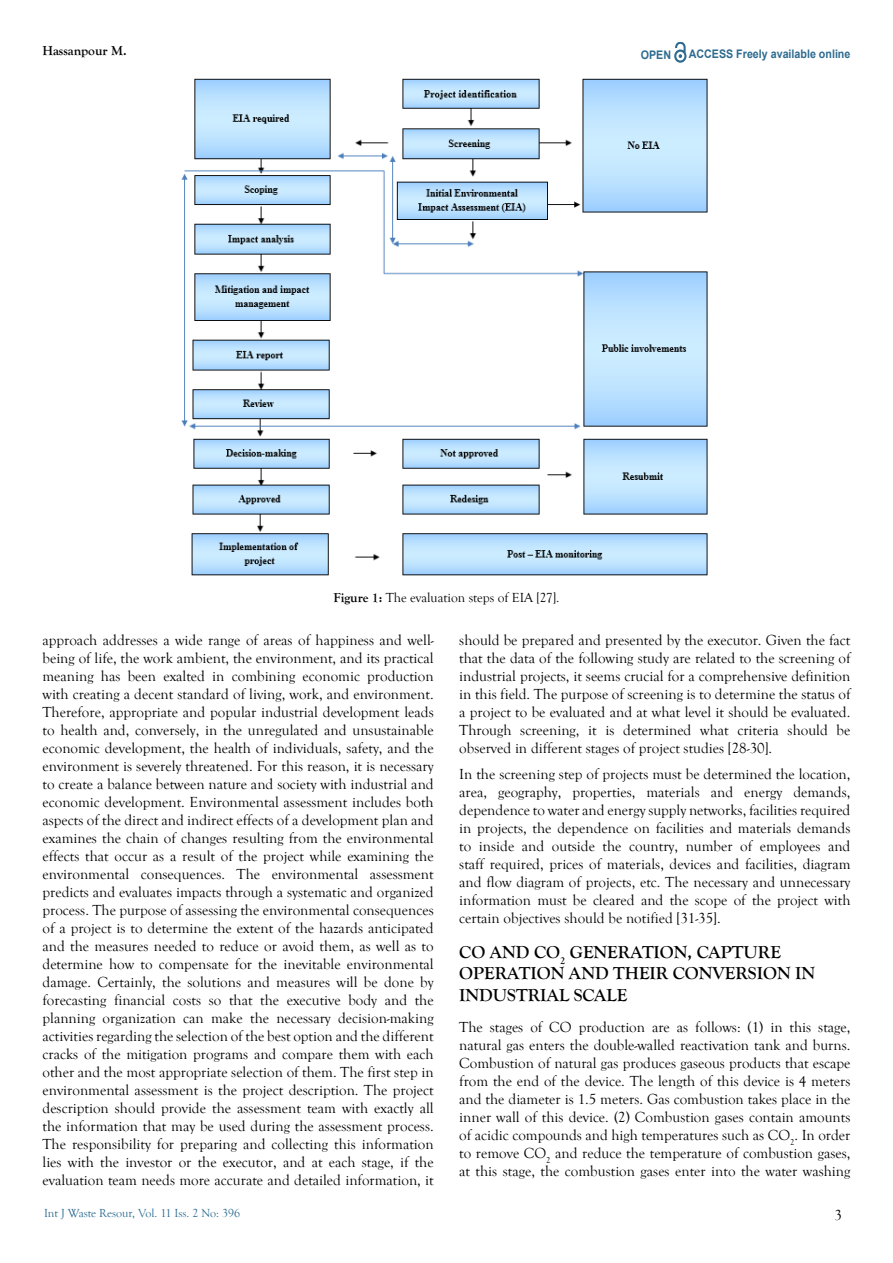
<style>
.page{position:relative;width:893px;height:1263px;background:#fff}
.page>*{position:absolute;margin:0;border:0;box-sizing:border-box;transform-origin:0 0}
.t1{font:700 18px/21.6px "Goudy Old Style T";color:#000}
.t2{font:15px/18px "Goudy Old Style T";color:#000;text-align:justify}
.t3{font:13.5px "Goudy Old Style T";color:#000}
.t4{font:700 13.5px "Goudy Old Style T";color:#000}
.t5{font:12px "Goudy Old Style T";color:#2b6a8f}
.t6{font:700 11.85px "Arial";color:#2e6b8f;scale:.91 1}
.s1{font-weight:700}
</style>
<div class="page">
<svg style="left:674px;top:43px;width:12px;height:20px"></svg>
<img style="left:181px;top:78px;width:527px;height:498px">
<p class="t4" style="left:43px;top:43px;width:86px">Hassanpour M.</p>
<p class="t6" style="left:641px;top:47px;width:35px">OPEN</p>
<p class="t6" style="left:689px;top:46px;width:179px">ACCESS Freely available online</p>
<p class="t3" style="left:333px;top:590px;width:228px"><span class="s1">Figure 1:</span> The evaluation steps of EIA [27].</p>
<p class="t2" style="left:43px;top:631px;width:393px">approach addresses a wide range of areas of happiness and well&shy;being of life, the work ambient, the environment, and its practical meaning has been exalted in combining economic production with creating a decent standard of living, work, and environment.<br>Therefore, appropriate and popular industrial development leads to health and, conversely, in the unregulated and unsustainable economic development, the health of individuals, safety, and the environment is severely threatened. For this reason, it is necessary to create a balance between nature and society with industrial and economic development. Environmental assessment includes both aspects of the direct and indirect effects of a development plan and examines the chain of changes resulting from the environmental effects that occur as a result of the project while examining the environmental consequences. The environmental assessment predicts and evaluates impacts through a systematic and organized process. The purpose of assessing the environmental consequences of a project is to determine the extent of the hazards anticipated and the measures needed to reduce or avoid them, as well as to determine how to compensate for the inevitable environmental damage. Certainly, the solutions and measures will be done by forecasting financial costs so that the executive body and the planning organization can make the necessary decision-making activities regarding the selection of the best option and the different cracks of the mitigation programs and compare them with each other and the most appropriate selection of them. The first step in environmental assessment is the project description. The project description should provide the assessment team with exactly all the information that may be used during the assessment process.<br>The responsibility for preparing and collecting this information lies with the investor or the executor, and at each stage, if the evaluation team needs more accurate and detailed information, it</p>
<p class="t2" style="left:459px;top:631px;width:393px">should be prepared and presented by the executor. Given the fact that the data of the following study are related to the screening of industrial projects, it seems crucial for a comprehensive definition in this field. The purpose of screening is to determine the status of a project to be evaluated and at what level it should be evaluated.<br>Through screening, it is determined what criteria should be observed in different stages of project studies [28-30].</p>
<p class="t2" style="left:459px;top:766px;width:393px">In the screening step of projects must be determined the location, area, geography, properties, materials and energy demands, dependence to water and energy supply networks, facilities required in projects, the dependence on facilities and materials demands to inside and outside the country, number of employees and staff required, prices of materials, devices and facilities, diagram and flow diagram of projects, etc. The necessary and unnecessary information must be cleared and the scope of the project with certain objectives should be notified [31-35].</p>
<p class="t1" style="left:459px;top:941px;width:358px">CO AND CO<sub>2</sub> GENERATION, CAPTURE<br>OPERATION AND THEIR CONVERSION IN<br>INDUSTRIAL SCALE</p>
<p class="t2" style="left:459px;top:1018px;width:393px">The stages of CO production are as follows: (1) in this stage, natural gas enters the double-walled reactivation tank and burns.<br>Combustion of natural gas produces gaseous products that escape from the end of the device. The length of this device is 4 meters and the diameter is 1.5 meters. Gas combustion takes place in the inner wall of this device. (2) Combustion gases contain amounts of acidic compounds and high temperatures such as CO<sub>2</sub>. In order to remove CO<sub>2</sub> and reduce the temperature of combustion gases, at this stage, the combustion gases enter into the water washing</p>
<p class="t5" style="left:44px;top:1207px;width:198px">Int J Waste Resour, Vol. 11 Iss. 2 No: 396</p>
<p class="t2" style="left:834px;top:1207px;width:9px">3</p>
</div>
